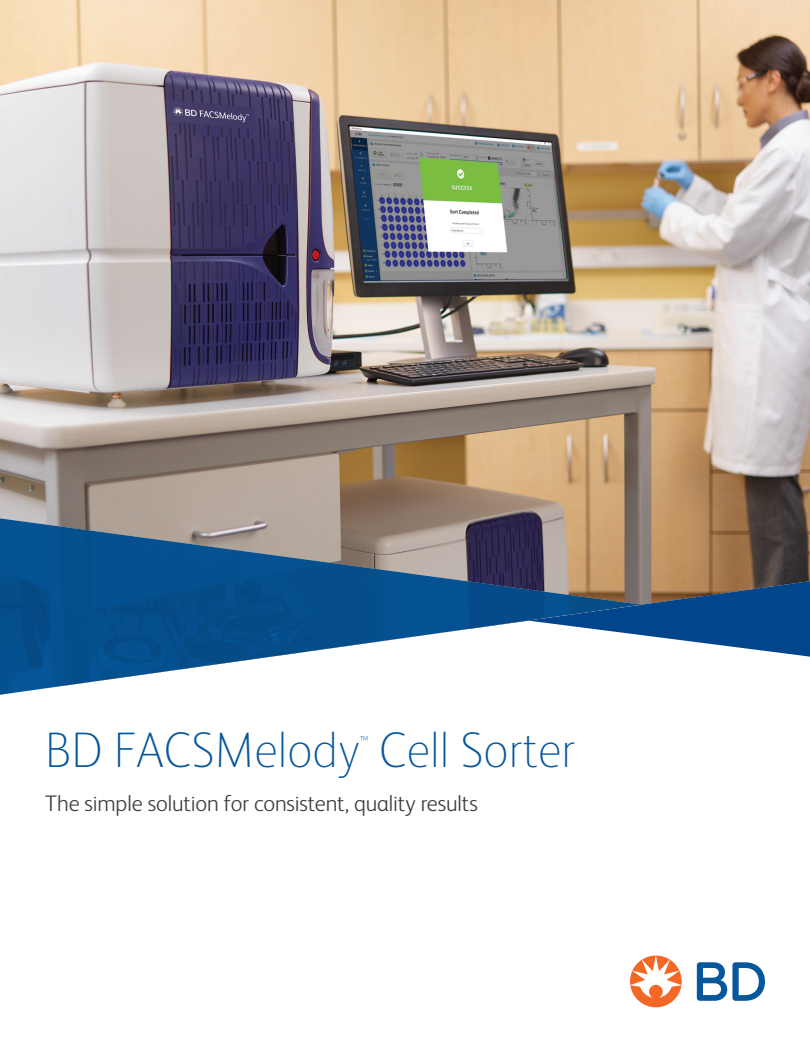
<style>
.page{position:relative;width:810px;height:1058px;background:#fff}
.page>*{position:absolute;margin:0;border:0;box-sizing:border-box;transform-origin:0 0}
.Headline_FS_Albert_T{font:100 50px "FS Albert Pro";color:#06579c}
.Subhead_option_2_FS{font:300 22.5px "FS Albert Pro";letter-spacing:-.005em;color:#3e3e3f}
.Headline_FS_Albert_T-2{font:100 13.12px "FS Albert Pro";color:#06579c}
</style>
<div class="page">
<img style="left:0;top:0;width:810px;height:657px">
<svg style="left:697px;top:962px;width:68px;height:38px"></svg>
<svg style="left:630px;top:955px;width:52px;height:52px"></svg>
<svg style="left:641px;top:581px;width:169px;height:75px;background:#3b6591"></svg>
<svg style="left:0;top:517px;width:641px;height:178px"></svg>
<p class="Headline_FS_Albert_T" style="left:45px;top:717px;width:532px">BD FACSMelody Cell Sorter</p>
<p class="Headline_FS_Albert_T-2" style="left:360px;top:731px;width:10px">™</p>
<p class="Subhead_option_2_FS" style="left:45px;top:787px;width:435px">The simple solution for consistent, quality results</p>
</div>
